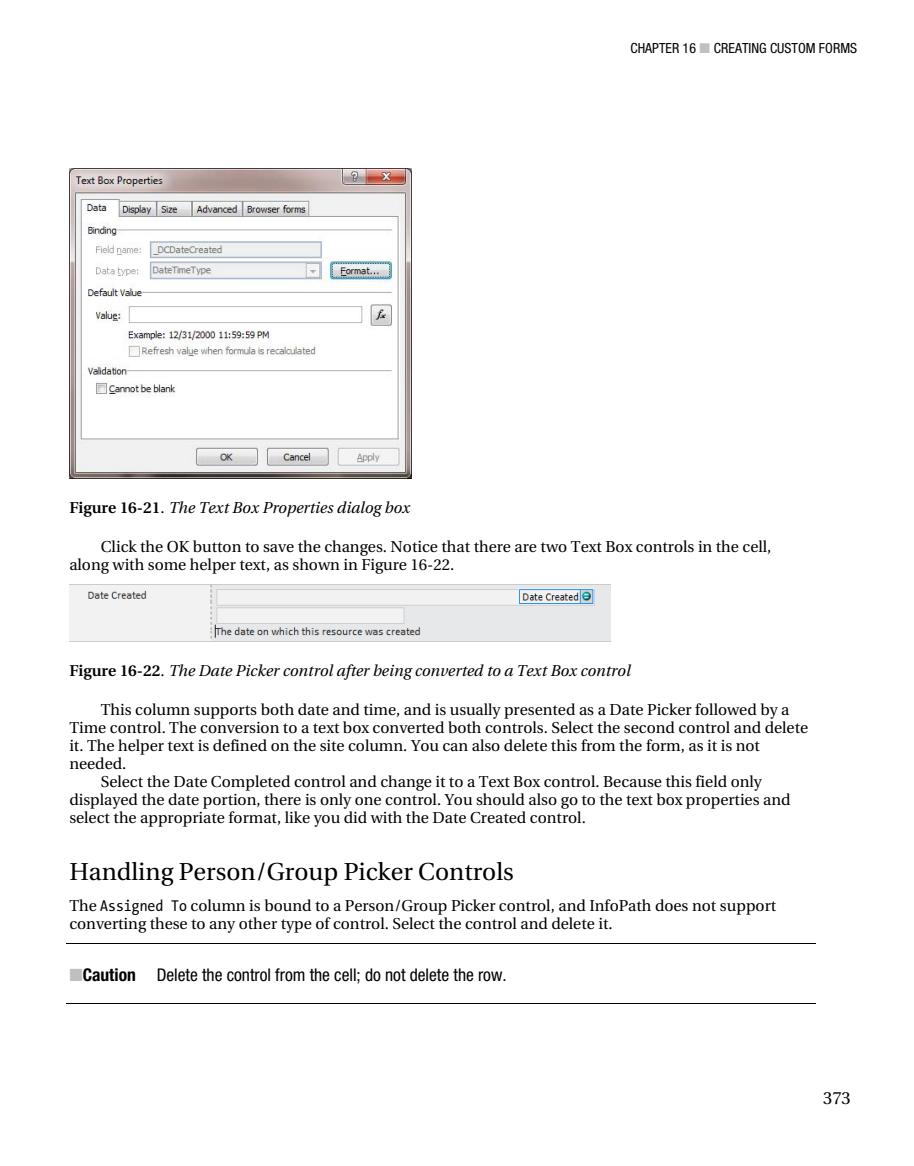
<style>
.page{position:relative;width:914px;height:1166px;background:#fff}
.page>*{position:absolute;margin:0;border:0;box-sizing:border-box;transform-origin:0 0}
.t1{font:24.5px "Utopia";color:#000}
.t2{font:condensed 17.5px "Helvetica Neue";color:#000}
.t3{font:17.5px "Utopia";color:#000}
.t4{font:15.75px/18px "Utopia";color:#000}
.t5{font:italic 15.75px "Utopia";color:#000}
.t6{font:condensed 14px "Helvetica Neue";color:#000}
.s1{color:#c0c0c0}
.s2{font-weight:600;font-style:normal}
.s3{font-style:normal}
.s4{font-family:"The Sans Mono Con Normal"}
.s5{color:#bfbfbf}
.s6{font-weight:700}
</style>
<div class="page">
<img style="left:69px;top:168px;width:342px;height:310px">
<img style="left:69px;top:585px;width:541px;height:56px">
<hr style="left:67px;top:943px;width:748px;height:1px;background:#000">
<hr style="left:67px;top:1003px;width:748px;height:1px;background:#000">
<p class="t6" style="left:630px;top:40px;width:228px">CHAPTER 16 <span class="s1">■</span> CREATING CUSTOM FORMS</p>
<p class="t5" style="left:69px;top:502px;width:342px"><span class="s2">Figure 16-21</span><span class="s3">.</span> The Text Box Properties dialog box</p>
<p class="t4" style="left:69px;top:539px;width:703px;text-indent:32px">Click the OK button to save the changes. Notice that there are two Text Box controls in the cell, along with some helper text, as shown in Figure 16-22.</p>
<p class="t5" style="left:69px;top:664px;width:562px"><span class="s2">Figure 16-22</span><span class="s3">.</span> The Date Picker control after being converted to a Text Box control</p>
<p class="t4" style="left:101px;top:702px;width:690px">This column supports both date and time, and is usually presented as a Date Picker followed by a</p>
<p class="t4" style="left:69px;top:720px;width:740px">Time control. The conversion to a text box converted both controls. Select the second control and delete</p>
<p class="t4" style="left:69px;top:738px;width:692px">it. The helper text is defined on the site column. You can also delete this from the form, as it is not</p>
<p class="t4" style="left:69px;top:756px;width:59px">needed.</p>
<p class="t4" style="left:101px;top:774px;width:662px">Select the Date Completed control and change it to a Text Box control. Because this field only</p>
<p class="t4" style="left:69px;top:792px;width:722px">displayed the date portion, there is only one control. You should also go to the text box properties and</p>
<p class="t4" style="left:69px;top:809px;width:518px">select the appropriate format, like you did with the Date Created control.</p>
<p class="t1" style="left:69px;top:862px;width:446px">Handling Person/Group Picker Controls</p>
<p class="t4" style="left:69px;top:897px;width:708px">The <span class="s4">Assigned To</span> column is bound to a Person/Group Picker control, and InfoPath does not support converting these to any other type of control. Select the control and delete it.</p>
<p class="t2" style="left:69px;top:964px;width:439px"><span class="s5">■</span><span class="s6">Caution</span> Delete the control from the cell; do not delete the row.</p>
<p class="t3" style="left:823px;top:1091px;width:29px">373</p>
</div>
